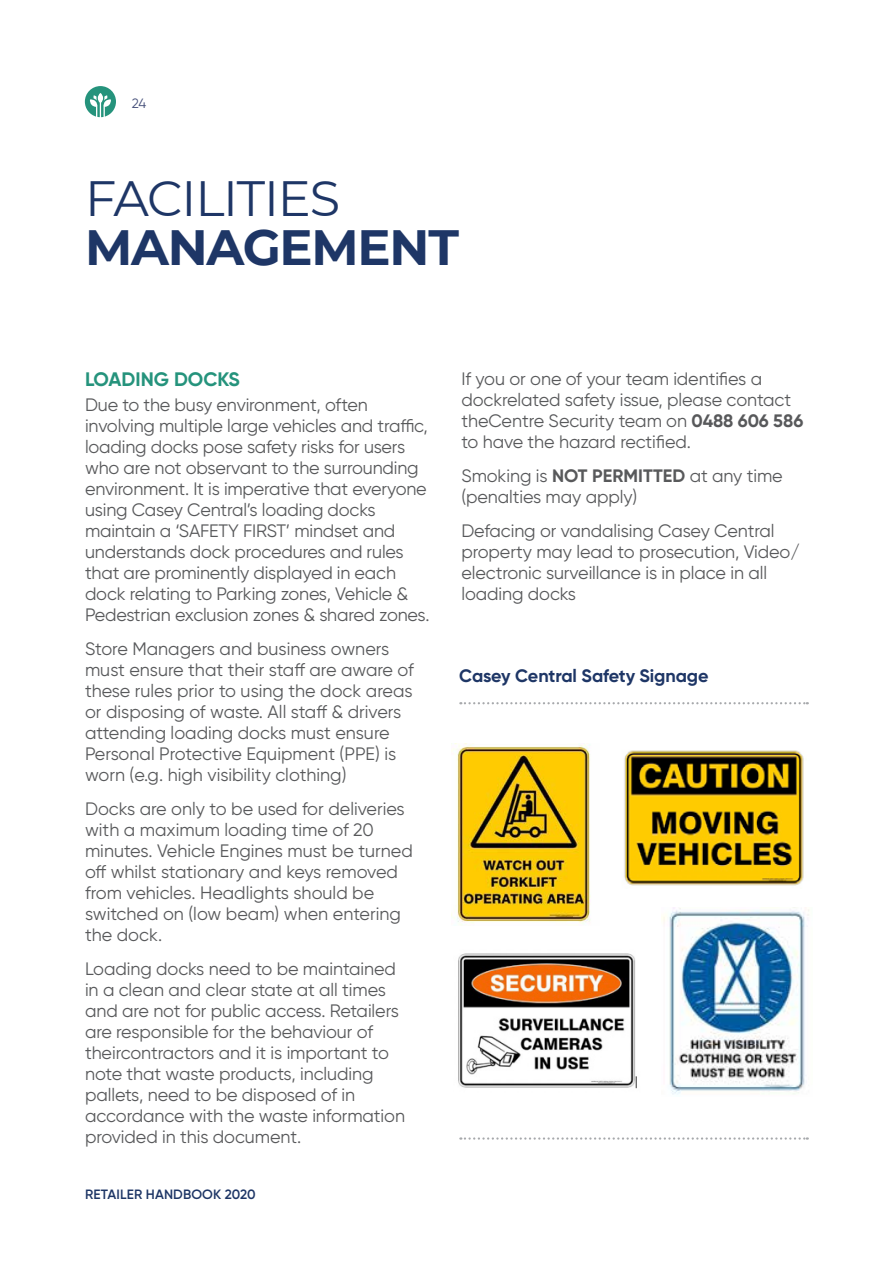
<style>
.page{position:relative;width:893px;height:1263px;background:#fff}
.page>*{position:absolute;margin:0;border:0;box-sizing:border-box;transform-origin:0 0}
.t1{font:49.5px "Montserrat";letter-spacing:-.025em;color:#1e3666}
.t2{font:700 49.5px "Montserrat";letter-spacing:-.025em;color:#1e3666}
.t3{font:700 19.5px "Gilroy";color:#25937c}
.t4{font:18px/21px "Gilroy";letter-spacing:-.005em;color:#58595b}
.t5{font:700 18px "Gilroy";letter-spacing:-.005em;color:#1e3666}
.t6{font:600 13.5px "Gilroy";letter-spacing:.01em;color:#1e3666}
.t7{font:13.5px "Gilroy";color:#46507a}
.s1{font-weight:700}
</style>
<div class="page">
<svg style="left:85px;top:86px;width:31px;height:31px"></svg>
<svg style="left:460px;top:702px;width:348px;height:2px"></svg>
<svg style="left:460px;top:1137px;width:348px;height:3px"></svg>
<img style="left:624px;top:750px;width:180px;height:136px">
<img style="left:661px;top:907px;width:148px;height:188px">
<img style="left:452px;top:743px;width:139px;height:182px">
<img style="left:458px;top:953px;width:179px;height:136px">
<p class="t7" style="left:132px;top:95px;width:16px">24</p>
<h1 class="t1" style="left:85px;top:164px;width:257px">FACILITIES</h1>
<h1 class="t2" style="left:85px;top:212px;width:375px">MANAGEMENT</h1>
<p class="t3" style="left:85px;top:367px;width:156px">LOADING DOCKS</p>
<p class="t4" style="left:85px;top:394px;width:346px">Due to the busy environment, often involving multiple large vehicles and traffic, loading docks pose safety risks for users who are not observant to the surrounding environment. It is imperative that everyone using Casey Central’s loading docks maintain a ‘SAFETY FIRST’ mindset and understands dock procedures and rules that are prominently displayed in each dock relating to Parking zones, Vehicle &amp; Pedestrian exclusion zones &amp; shared zones.</p>
<p class="t4" style="left:85px;top:638px;width:330px">Store Managers and business owners must ensure that their staff are aware of these rules prior to using the dock areas or disposing of waste. All staff &amp; drivers attending loading docks must ensure Personal Protective Equipment (PPE) is worn (e.g. high visibility clothing)</p>
<p class="t4" style="left:85px;top:798px;width:329px">Docks are only to be used for deliveries with a maximum loading time of 20 minutes. Vehicle Engines must be turned off whilst stationary and keys removed from vehicles. Headlights should be switched on (low beam) when entering the dock.</p>
<p class="t4" style="left:85px;top:958px;width:322px">Loading docks need to be maintained in a clean and clear state at all times and are not for public access. Retailers are responsible for the behaviour of theircontractors and it is important to note that waste products, including pallets, need to be disposed of in accordance with the waste information provided in this document.</p>
<p class="t6" style="left:85px;top:1186px;width:172px">RETAILER HANDBOOK 2020</p>
<p class="t4" style="left:461px;top:368px;width:343px">If you or one of your team identifies a dockrelated safety issue, please contact theCentre Security team on <span class="s1">0488 606 586 </span>to have the hazard rectified.</p>
<p class="t4" style="left:461px;top:465px;width:323px">Smoking is <span class="s1">NOT PERMITTED</span> at any time (penalties may apply)</p>
<p class="t4" style="left:461px;top:519px;width:340px">Defacing or vandalising Casey Central property may lead to prosecution, Video/ electronic surveillance is in place in all loading docks</p>
<p class="t5" style="left:459px;top:664px;width:251px">Casey Central Safety Signage</p>
</div>
